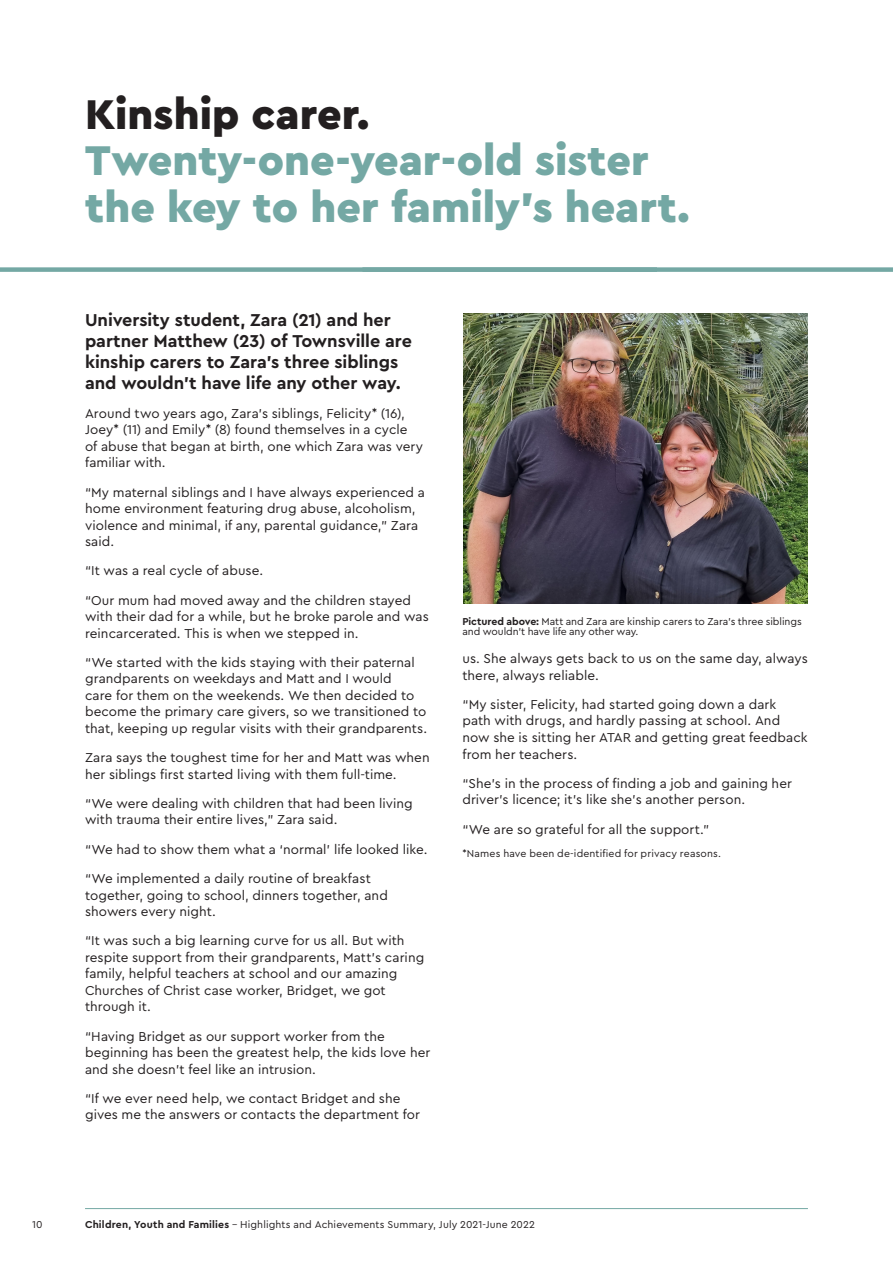
<style>
.page{position:relative;width:893px;height:1263px;background:#fff}
.page>*{position:absolute;margin:0;border:0;box-sizing:border-box;transform-origin:0 0}
.Page_Headlines{font:900 43.5px/46.5px "Cera Pro";color:#74a8a4}
.Page_Headlines-2{font:900 43.5px "Cera Pro";color:#231f20}
.Small_Subheading{font:700 18px/21px "Cera Pro";letter-spacing:-.005em;color:#231f20}
.Small_Subheading-2{font:13.5px/16.5px "Cera Pro";letter-spacing:.005em;color:#231f20}
.Captions{font:10.5px/10.2px "Cera Pro";letter-spacing:-.005em;color:#231f20}
.Body_Copy{font:10.5px "Cera Pro";letter-spacing:.015em;color:#231f20}
.s1{font-weight:700}
</style>
<div class="page">
<img style="left:463px;top:313px;width:345px;height:291px">
<svg style="left:656px;top:267px;width:237px;height:5px"></svg>
<svg style="left:0;top:267px;width:656px;height:5px;background:#7dada9"></svg>
<hr style="left:85px;top:1208px;width:723px;height:1px;background:#74a8a4">
<p class="Page_Headlines-2" style="left:85px;top:85px;width:286px">Kinship carer.</p>
<p class="Page_Headlines" style="left:85px;top:136px;width:606px">Twenty-one-year-old sister the key to her family’s heart.</p>
<p class="Small_Subheading" style="left:85px;top:308px;width:328px">University student, Zara (21) and her partner Matthew (23) of Townsville are kinship carers to Zara’s three siblings and wouldn’t have life any other way.</p>
<p class="Small_Subheading-2" style="left:85px;top:404px;width:340px">Around two years ago, Zara’s siblings, Felicity* (16), Joey* (11) and Emily* (8) found themselves in a cycle of abuse that began at birth, one which Zara was very familiar with.</p>
<p class="Small_Subheading-2" style="left:85px;top:483px;width:341px">“My maternal siblings and I have always experienced a home environment featuring drug abuse, alcoholism, violence and minimal, if any, parental guidance,” Zara said.</p>
<p class="Small_Subheading-2" style="left:85px;top:562px;width:180px">“It was a real cycle of abuse.</p>
<p class="Small_Subheading-2" style="left:85px;top:591px;width:345px">“Our mum had moved away and the children stayed with their dad for a while, but he broke parole and was reincarcerated. This is when we stepped in.</p>
<p class="Small_Subheading-2" style="left:85px;top:654px;width:344px">“We started with the kids staying with their paternal grandparents on weekdays and Matt and I would<br>care for them on the weekends. We then decided to become the primary care givers, so we transitioned to that, keeping up regular visits with their grandparents.</p>
<p class="Small_Subheading-2" style="left:85px;top:749px;width:346px">Zara says the toughest time for her and Matt was when her siblings first started living with them full-time.</p>
<p class="Small_Subheading-2" style="left:85px;top:795px;width:329px">“We were dealing with children that had been living with trauma their entire lives,” Zara said.</p>
<p class="Small_Subheading-2" style="left:85px;top:840px;width:344px">“We had to show them what a ‘normal’ life looked like.</p>
<p class="Small_Subheading-2" style="left:85px;top:870px;width:304px">“We implemented a daily routine of breakfast together, going to school, dinners together, and showers every night.</p>
<p class="Small_Subheading-2" style="left:85px;top:932px;width:341px">“It was such a big learning curve for us all. But with respite support from their grandparents, Matt’s caring family, helpful teachers at school and our amazing Churches of Christ case worker, Bridget, we got through it.</p>
<p class="Small_Subheading-2" style="left:85px;top:1027px;width:347px">“Having Bridget as our support worker from the beginning has been the greatest help, the kids love her and she doesn’t feel like an intrusion.</p>
<p class="Small_Subheading-2" style="left:85px;top:1089px;width:336px">“If we ever need help, we contact Bridget and she gives me the answers or contacts the department for</p>
<p class="Captions" style="left:462px;top:616px;width:341px"><span class="s1">Pictured above:</span> Matt and Zara are kinship carers to Zara’s three siblings and wouldn’t have life any other way.</p>
<p class="Small_Subheading-2" style="left:462px;top:650px;width:347px">us. She always gets back to us on the same day, always there, always reliable.</p>
<p class="Small_Subheading-2" style="left:462px;top:696px;width:347px">“My sister, Felicity, had started going down a dark path with drugs, and hardly passing at school. And now she is sitting her ATAR and getting great feedback from her teachers.</p>
<p class="Small_Subheading-2" style="left:462px;top:774px;width:331px">“She’s in the process of finding a job and gaining her driver’s licence; it’s like she’s another person.</p>
<p class="Small_Subheading-2" style="left:462px;top:820px;width:249px">“We are so grateful for all the support.”</p>
<p class="Body_Copy" style="left:462px;top:846px;width:260px">*Names have been de-identified for privacy reasons.</p>
<p class="Captions" style="left:32px;top:1219px;width:12px">10</p>
<p class="Captions" style="left:85px;top:1219px;width:451px"><span class="s1">Children, Youth and Families</span> – Highlights and Achievements Summary, July 2021-June 2022</p>
</div>
